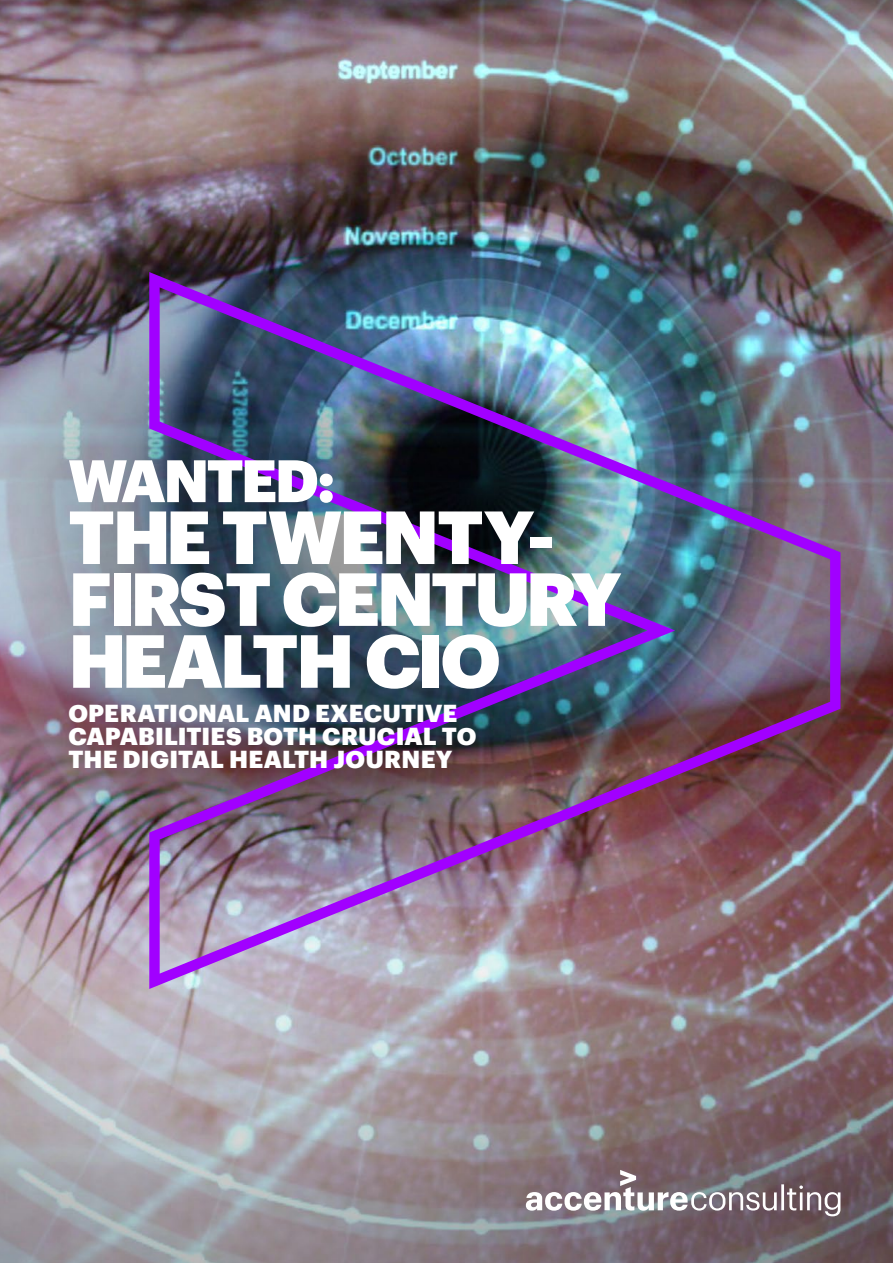
<style>
.page{position:relative;width:893px;height:1263px;background:#fff}
.page>*{position:absolute;margin:0;border:0;box-sizing:border-box;transform-origin:0 0}
.HEADING_L1_38_32{font:900 73.5px/61.8px "Graphik";letter-spacing:-.045em;color:#fff}
.HEADING_L1_38_32-2{font:900 58.5px "Graphik";letter-spacing:-.045em;color:#fff}
.HEADING_L1_38_32-3{font:900 24px/23.2px "Graphik";letter-spacing:.005em;color:#fff}
</style>
<div class="page">
<img style="left:0;top:0;width:893px;height:1263px">
<img style="left:149px;top:272px;width:691px;height:717px">
<svg style="left:526px;top:1170px;width:314px;height:46px;background:#8e8389"></svg>
<p class="HEADING_L1_38_32-2" style="left:68px;top:435px;width:268px">WANTED:</p>
<p class="HEADING_L1_38_32" style="left:68px;top:500px;width:555px">THE TWENTY-<br>FIRST CENTURY<br>HEALTH CIO</p>
<p class="HEADING_L1_38_32-3" style="left:68px;top:699px;width:410px">OPERATIONAL AND EXECUTIVE<br>CAPABILITIES BOTH CRUCIAL TO<br>THE DIGITAL HEALTH JOURNEY</p>
</div>
